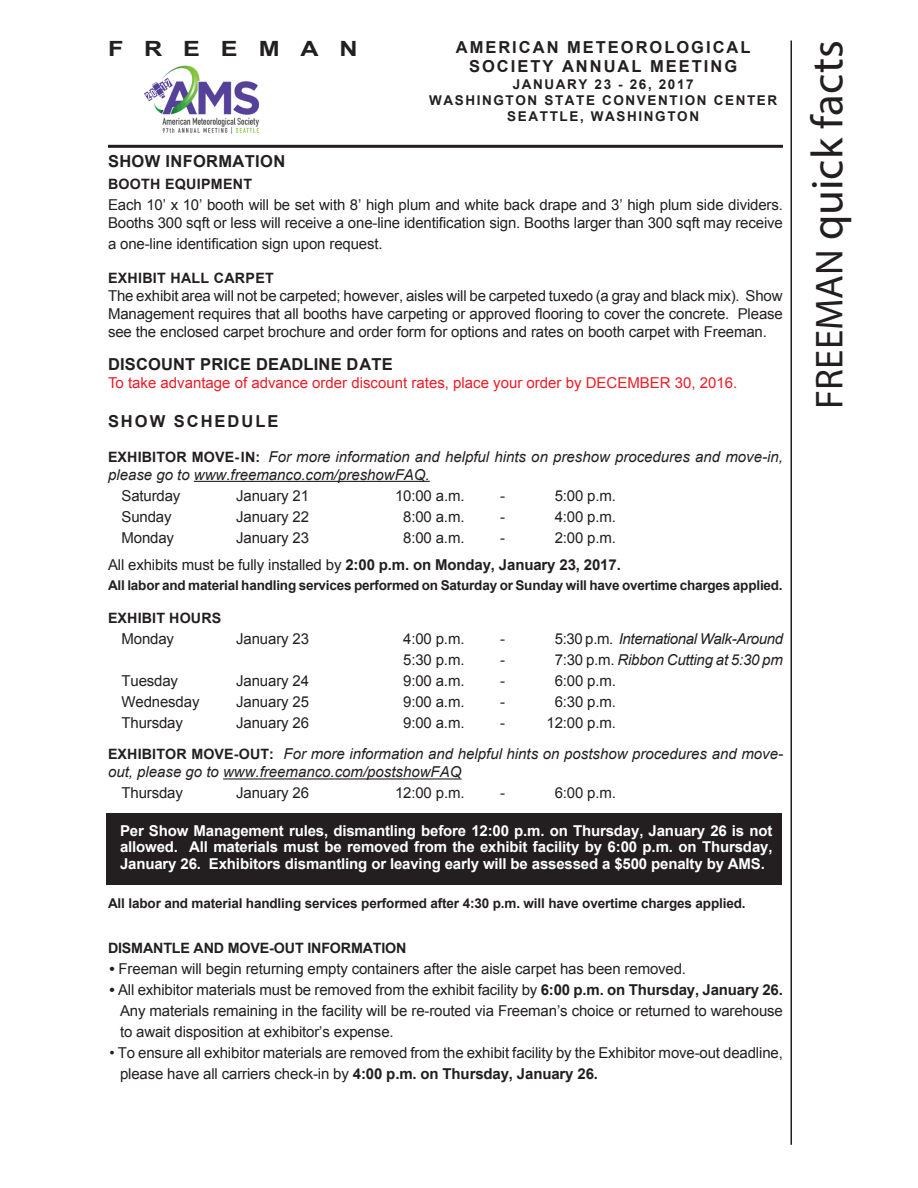
<style>
.page{position:relative;width:918px;height:1188px;background:#fff}
.page>*{position:absolute;margin:0;border:0;box-sizing:border-box;transform-origin:0 0}
.t1{font:45px "Myriad Pro";color:#231f20}
.t2{font:700 21px "Arial";letter-spacing:.83em;color:#231f20;scale:1.2 1}
.Attention_Exhibitors{font:700 16.5px/19.8px "Arial";letter-spacing:.12em;color:#231f20;text-align:center}
.Subheads{font:700 16.5px "Arial";letter-spacing:.01em;color:#231f20}
.Really_new_body_text{font:15px/18px "Arial";letter-spacing:-.01em;color:#231f20}
.Really_new_body_text-2{font:700 15px/16.5px "Arial";letter-spacing:-.01em;color:#fff;text-align:justify}
.Subheads-2{font:italic 15px/18px "Arial";color:#231f20}
.Attention_Exhibitors-2{font:italic 15px/18px "Arial";color:#231f20}
.t3{font:15px "Arial";color:#ee1c27}
.Really_new_body_text-3{font:italic 15px "Arial";letter-spacing:-.02em;color:#231f20}
.Subheads-3{font:700 14.25px "Arial";letter-spacing:.02em;color:#231f20}
.Really_new_body_text-4{font:700 14.25px "Arial";letter-spacing:-.01em;color:#231f20}
.Really_new_body_text-5{font:700 13.5px "Arial";letter-spacing:-.015em;color:#231f20}
.Attention_Exhibitors-3{font:700 13.5px "Arial";letter-spacing:.12em;color:#231f20}
.s1{font-size:39px}
.s2{font-weight:700;font-style:normal;font-size:14.25px}
.s3{font-weight:700}
.s4{font-style:normal}
</style>
<div class="page">
<div style="left:107px;top:813px;width:675px;height:71px;background:#231f20"></div>
<hr style="left:194px;top:481px;width:236px;height:1px;background:#231f20">
<hr style="left:223px;top:778px;width:238px;height:2px;background:#231f20">
<hr style="left:108px;top:145px;width:675px;height:3px;background:#231f20">
<hr style="left:790px;top:40px;width:2px;height:1105px;background:#231f20">
<img style="left:144px;top:65px;width:115px;height:69px">
<p class="Attention_Exhibitors" style="left:456px;top:37px;width:296px">AMERICAN METEOROLOGICAL<br>SOCIETY ANNUAL MEETING</p>
<p class="Attention_Exhibitors-3" style="left:513px;top:75px;width:182px">JANUARY 23 - 26, 2017</p>
<p class="Attention_Exhibitors-3" style="left:429px;top:91px;width:350px">WASHINGTON STATE CONVENTION CENTER</p>
<p class="Attention_Exhibitors-3" style="left:507px;top:107px;width:193px">SEATTLE, WASHINGTON</p>
<p class="t2" style="left:108px;top:34px;width:210px">FREEMAN</p>
<p class="t1" style="left:800px;top:409px;width:370px;rotate:-90deg"><span class="s1">FREEMAN</span> quick facts</p>
<p class="Subheads" style="left:108px;top:150px;width:179px">SHOW INFORMATION</p>
<p class="Subheads-3" style="left:108px;top:175px;width:146px">BOOTH EQUIPMENT</p>
<p class="Really_new_body_text" style="left:108px;top:196px;width:676px">Each 10’ x 10’ booth will be set with 8’ high plum and white back drape and 3’ high plum side dividers.<br>Booths 300 sqft or less will receive a one-line identification sign. Booths larger than 300 sqft may receive</p>
<p class="Really_new_body_text" style="left:108px;top:235px;width:276px">a one-line identification sign upon request.</p>
<p class="Subheads-3" style="left:108px;top:268px;width:167px">EXHIBIT HALL CARPET</p>
<p class="Really_new_body_text" style="left:108px;top:287px;width:676px;text-align:justify">The exhibit area will not be carpeted; however, aisles will be carpeted tuxedo (a gray and black mix). Show Management requires that all booths have carpeting or approved flooring to cover the concrete. Please see the enclosed carpet brochure and order form for options and rates on booth carpet with Freeman.</p>
<p class="Subheads" style="left:108px;top:353px;width:286px">DISCOUNT PRICE DEADLINE DATE</p>
<p class="t3" style="left:108px;top:373px;width:631px">To take advantage of advance order discount rates, place your order by DECEMBER 30, 2016.</p>
<p class="Attention_Exhibitors" style="left:108px;top:411px;width:172px">SHOW SCHEDULE</p>
<p class="Attention_Exhibitors-2" style="left:108px;top:448px;width:676px"><span class="s2">EXHIBITOR MOVE-IN:</span> For more information and helpful hints on preshow procedures and move-in, please go to www.freemanco.com/preshowFAQ.</p>
<p class="Really_new_body_text" style="left:122px;top:487px;width:60px">Saturday</p>
<p class="Really_new_body_text" style="left:236px;top:487px;width:74px">January 21</p>
<p class="Really_new_body_text" style="left:395px;top:487px;width:71px">10:00 a.m.</p>
<p class="Really_new_body_text" style="left:500px;top:487px;width:6px">-</p>
<p class="Really_new_body_text" style="left:555px;top:487px;width:63px">5:00 p.m.</p>
<p class="Really_new_body_text" style="left:122px;top:508px;width:52px">Sunday</p>
<p class="Really_new_body_text" style="left:236px;top:508px;width:74px">January 22</p>
<p class="Really_new_body_text" style="left:403px;top:508px;width:63px">8:00 a.m.</p>
<p class="Really_new_body_text" style="left:500px;top:508px;width:6px">-</p>
<p class="Really_new_body_text" style="left:555px;top:508px;width:63px">4:00 p.m.</p>
<p class="Really_new_body_text" style="left:122px;top:529px;width:54px">Monday</p>
<p class="Really_new_body_text" style="left:236px;top:529px;width:74px">January 23</p>
<p class="Really_new_body_text" style="left:403px;top:529px;width:63px">8:00 a.m.</p>
<p class="Really_new_body_text" style="left:500px;top:529px;width:6px">-</p>
<p class="Really_new_body_text" style="left:555px;top:529px;width:63px">2:00 p.m.</p>
<p class="Really_new_body_text" style="left:108px;top:556px;width:514px">All exhibits must be fully installed by <span class="s3">2:00 p.m. on Monday, January 23, 2017.</span></p>
<p class="Really_new_body_text-5" style="left:108px;top:576px;width:676px">All labor and material handling services performed on Saturday or Sunday will have overtime charges applied.</p>
<p class="Subheads-3" style="left:108px;top:608px;width:115px">EXHIBIT HOURS</p>
<p class="Really_new_body_text" style="left:122px;top:630px;width:54px">Monday</p>
<p class="Really_new_body_text" style="left:236px;top:630px;width:74px">January 23</p>
<p class="Really_new_body_text" style="left:403px;top:630px;width:63px">4:00 p.m.</p>
<p class="Really_new_body_text" style="left:500px;top:630px;width:6px">-</p>
<p class="Really_new_body_text-3" style="left:555px;top:629px;width:230px"><span class="s4">5:30 p.m.</span> International Walk-Around</p>
<p class="Really_new_body_text" style="left:403px;top:651px;width:63px">5:30 p.m.</p>
<p class="Really_new_body_text" style="left:500px;top:651px;width:6px">-</p>
<p class="Really_new_body_text-3" style="left:555px;top:650px;width:230px"><span class="s4">7:30 p.m.</span> Ribbon Cutting at 5:30 pm</p>
<p class="Really_new_body_text" style="left:122px;top:672px;width:58px">Tuesday</p>
<p class="Really_new_body_text" style="left:236px;top:672px;width:74px">January 24</p>
<p class="Really_new_body_text" style="left:403px;top:672px;width:63px">9:00 a.m.</p>
<p class="Really_new_body_text" style="left:500px;top:672px;width:6px">-</p>
<p class="Really_new_body_text" style="left:555px;top:672px;width:63px">6:00 p.m.</p>
<p class="Really_new_body_text" style="left:122px;top:693px;width:79px">Wednesday</p>
<p class="Really_new_body_text" style="left:236px;top:693px;width:74px">January 25</p>
<p class="Really_new_body_text" style="left:403px;top:693px;width:63px">9:00 a.m.</p>
<p class="Really_new_body_text" style="left:500px;top:693px;width:6px">-</p>
<p class="Really_new_body_text" style="left:555px;top:693px;width:63px">6:30 p.m.</p>
<p class="Really_new_body_text" style="left:122px;top:714px;width:63px">Thursday</p>
<p class="Really_new_body_text" style="left:236px;top:714px;width:74px">January 26</p>
<p class="Really_new_body_text" style="left:403px;top:714px;width:63px">9:00 a.m.</p>
<p class="Really_new_body_text" style="left:500px;top:714px;width:6px">-</p>
<p class="Really_new_body_text" style="left:547px;top:714px;width:71px">12:00 p.m.</p>
<p class="Subheads-2" style="left:108px;top:745px;width:677px"><span class="s2">EXHIBITOR MOVE-OUT:</span> For more information and helpful hints on postshow procedures and move&shy;out, please go to www.freemanco.com/postshowFAQ</p>
<p class="Really_new_body_text" style="left:122px;top:784px;width:63px">Thursday</p>
<p class="Really_new_body_text" style="left:236px;top:784px;width:74px">January 26</p>
<p class="Really_new_body_text" style="left:395px;top:784px;width:71px">12:00 p.m.</p>
<p class="Really_new_body_text" style="left:500px;top:784px;width:6px">-</p>
<p class="Really_new_body_text" style="left:555px;top:784px;width:63px">6:00 p.m.</p>
<p class="Really_new_body_text-2" style="left:120px;top:823px;width:654px">Per Show Management rules, dismantling before 12:00 p.m. on Thursday, January 26 is not allowed. All materials must be removed from the exhibit facility by 6:00 p.m. on Thursday, January 26. Exhibitors dismantling or leaving early will be assessed a $500 penalty by AMS.</p>
<p class="Really_new_body_text-5" style="left:108px;top:894px;width:639px">All labor and material handling services performed after 4:30 p.m. will have overtime charges applied.</p>
<p class="Really_new_body_text-4" style="left:108px;top:938px;width:300px">DISMANTLE AND MOVE-OUT INFORMATION</p>
<p class="Really_new_body_text" style="left:110px;top:959px;width:578px"><span class="s3">•</span> Freeman will begin returning empty containers after the aisle carpet has been removed.</p>
<p class="Really_new_body_text" style="left:120px;top:979px;width:665px;line-height:21px;text-align:justify;text-indent:-10px"><span class="s3">•</span> All exhibitor materials must be removed from the exhibit facility by <span class="s3">6:00 p.m. on Thursday, January 26.<br></span>Any materials remaining in the facility will be re-routed via Freeman’s choice or returned to warehouse to await disposition at exhibitor’s expense.</p>
<p class="Really_new_body_text" style="left:120px;top:1042px;width:664px;line-height:21px;text-indent:-10px">• To ensure all exhibitor materials are removed from the exhibit facility by the Exhibitor move-out deadline, please have all carriers check-in by <span class="s3">4:00 p.m. on Thursday, January 26.</span></p>
</div>
